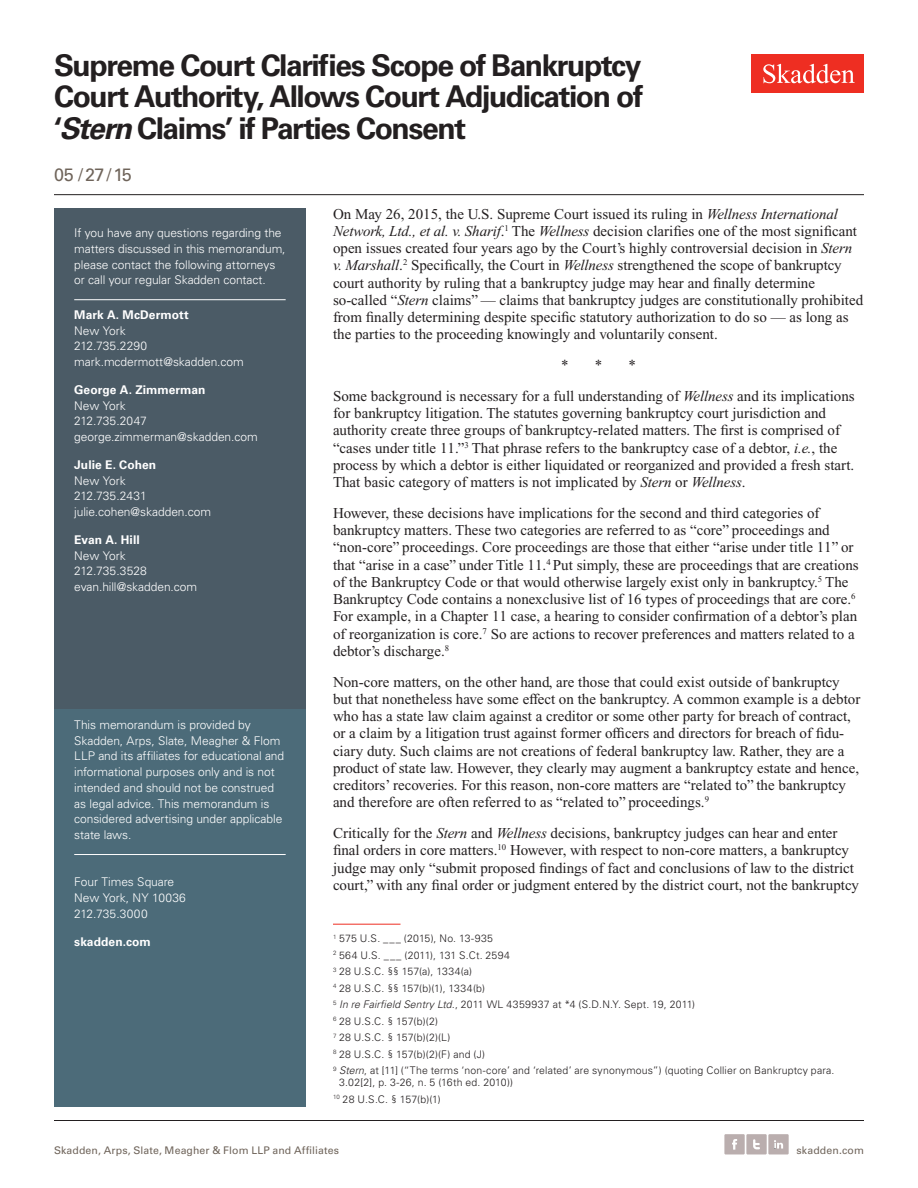
<style>
.page{position:relative;width:918px;height:1188px;background:#fff}
.page>*{position:absolute;margin:0;border:0;box-sizing:border-box;transform-origin:0 0}
.t1{font:700 30px/31.5px "Univers LT Std";letter-spacing:-.05em;color:#231f20;text-align:justify}
.Date{font:18px "Univers LT Std";color:#6f645a}
.Main_Body{font:15px/17.2px "Times New Roman PS Std";color:#231f20}
.Sidebar_body_rule_be{font:300 12px/15.8px "Univers LT Std";letter-spacing:-.005em;color:#fff}
.Sidebar_body{font:300 12px "Univers LT Std";letter-spacing:-.005em;color:#fff}
.Name{font:700 12px "Univers LT Std";letter-spacing:.005em;color:#fff}
.Sidebar_body_space_a{font:300 12px "Univers LT Std";letter-spacing:-.005em;color:#fff}
.Sidebar_body-2{font:300 12px "Univers LT Std";letter-spacing:.015em;color:#fff}
.Footnote{font:300 10.5px/12px "Univers LT Std";letter-spacing:.015em;color:#231f20}
.Folio{font:10.5px "Univers LT Std";letter-spacing:.01em;color:#6f645a}
.Footnote_double_digi{font:300 10.5px "Univers LT Std";color:#231f20}
.s1{font-style:italic}
</style>
<div class="page">
<div style="left:752px;top:54px;width:112px;height:39px;background:#ee2e22"></div>
<svg style="left:763px;top:64px;width:92px;height:19px"></svg>
<div style="left:768px;top:1134px;width:21px;height:20px;background:#baaeae"></div>
<svg style="left:774px;top:1140px;width:9px;height:9px"></svg>
<div style="left:724px;top:1134px;width:21px;height:20px;background:#baaeae"></div>
<svg style="left:732px;top:1139px;width:5px;height:11px"></svg>
<div style="left:746px;top:1134px;width:21px;height:20px;background:#baaeae"></div>
<svg style="left:753px;top:1139px;width:7px;height:10px"></svg>
<div style="left:54px;top:700px;width:252px;height:407px;background:#4c6b79"></div>
<hr style="left:74px;top:854px;width:212px;height:1px;background:#fff">
<div style="left:54px;top:208px;width:252px;height:500px;background:#4b5b66"></div>
<hr style="left:74px;top:299px;width:212px;height:1px;background:#fff">
<hr style="left:333px;top:924px;width:67px;height:1px;background:#ee2e22">
<hr style="left:54px;top:1120px;width:810px;height:1px;background:#231f20">
<hr style="left:54px;top:194px;width:810px;height:1px;background:#231f20">
<p class="t1" style="left:54px;top:50px;width:591px">Supreme Court Clarifies Scope of Bankruptcy Court Authority, Allows Court Adjudication of ‘<span class="s1">Stern</span> Claims’ if Parties Consent</p>
<p class="Date" style="left:54px;top:164px;width:79px">05 /27/15</p>
<p class="Sidebar_body_rule_be" style="left:74px;top:225px;width:213px">If you have any questions regarding the matters discussed in this memorandum, please contact the following attorneys or call your regular Skadden contact.</p>
<p class="Name" style="left:74px;top:308px;width:116px">Mark A. McDermott</p>
<p class="Sidebar_body" style="left:74px;top:323px;width:53px">New York</p>
<p class="Sidebar_body" style="left:74px;top:339px;width:75px">212.735.2290</p>
<p class="Sidebar_body" style="left:74px;top:355px;width:171px">mark.mcdermott@skadden.com</p>
<p class="Name" style="left:74px;top:383px;width:133px">George A. Zimmerman</p>
<p class="Sidebar_body" style="left:74px;top:398px;width:53px">New York</p>
<p class="Sidebar_body" style="left:74px;top:414px;width:74px">212.735.2047</p>
<p class="Sidebar_body" style="left:74px;top:430px;width:185px">george.zimmerman@skadden.com</p>
<p class="Name" style="left:74px;top:458px;width:84px">Julie E. Cohen</p>
<p class="Sidebar_body" style="left:74px;top:473px;width:53px">New York</p>
<p class="Sidebar_body" style="left:74px;top:489px;width:74px">212.735.2431</p>
<p class="Sidebar_body" style="left:74px;top:505px;width:138px">julie.cohen@skadden.com</p>
<p class="Name" style="left:74px;top:533px;width:67px">Evan A. Hill</p>
<p class="Sidebar_body" style="left:74px;top:548px;width:53px">New York</p>
<p class="Sidebar_body" style="left:74px;top:564px;width:74px">212.735.3528</p>
<p class="Sidebar_body" style="left:74px;top:580px;width:124px">evan.hill@skadden.com</p>
<p class="Sidebar_body_rule_be" style="left:74px;top:717px;width:212px">This memorandum is provided by Skadden, Arps, Slate, Meagher &amp; Flom LLP and its affiliates for educational and informational purposes only and is not intended and should not be construed as legal advice. This memorandum is considered advertising under applicable state laws.</p>
<p class="Sidebar_body_space_a" style="left:74px;top:875px;width:102px">Four Times Square</p>
<p class="Sidebar_body" style="left:74px;top:891px;width:113px">New York, NY 10036</p>
<p class="Sidebar_body-2" style="left:74px;top:906px;width:75px">212.735.3000</p>
<p class="Name" style="left:74px;top:934px;width:78px">skadden.com</p>
<p class="Main_Body" style="left:333px;top:205px;width:532px">On May 26, 2015, the U.S. Supreme Court issued its ruling in <span class="s1">Wellness International Network, Ltd., et al. v. Sharif</span>.<sup>1</sup> The <span class="s1">Wellness</span> decision clarifies one of the most significant open issues created four years ago by the Court’s highly controversial decision in <span class="s1">Stern v. Marshall</span>.<sup>2</sup> Specifically, the Court in <span class="s1">Wellness</span> strengthened the scope of bankruptcy court authority by ruling that a bankruptcy judge may hear and finally determine so-called “<span class="s1">Stern</span> claims” — claims that bankruptcy judges are constitutionally prohibited from finally determining despite specific statutory authorization to do so — as long as the parties to the proceeding knowingly and voluntarily consent.</p>
<p class="Main_Body" style="left:561px;top:357px;width:43px">* *</p>
<p class="Main_Body" style="left:628px;top:357px;width:9px">*</p>
<p class="Main_Body" style="left:333px;top:387px;width:523px">Some background is necessary for a full understanding of <span class="s1">Wellness</span> and its implications for bankruptcy litigation. The statutes governing bankruptcy court jurisdiction and authority create three groups of bankruptcy-related matters. The first is comprised of “cases under title 11.”<sup>3</sup> That phrase refers to the bankruptcy case of a debtor, <span class="s1">i.e.</span>, the process by which a debtor is either liquidated or reorganized and provided a fresh start.<br>That basic category of matters is not implicated by <span class="s1">Stern</span> or <span class="s1">Wellness</span>.</p>
<p class="Main_Body" style="left:333px;top:504px;width:527px">However, these decisions have implications for the second and third categories of bankruptcy matters. These two categories are referred to as “core” proceedings and “non-core” proceedings. Core proceedings are those that either “arise under title 11” or that “arise in a case” under Title 11.<sup>4</sup> Put simply, these are proceedings that are creations of the Bankruptcy Code or that would otherwise largely exist only in bankruptcy.<sup>5</sup> The Bankruptcy Code contains a nonexclusive list of 16 types of proceedings that are core.<sup>6<br></sup>For example, in a Chapter 11 case, a hearing to consider confirmation of a debtor’s plan of reorganization is core.<sup>7</sup> So are actions to recover preferences and matters related to a debtor’s discharge.<sup>8</sup></p>
<p class="Main_Body" style="left:333px;top:673px;width:529px">Non-core matters, on the other hand, are those that could exist outside of bankruptcy but that nonetheless have some effect on the bankruptcy. A common example is a debtor who has a state law claim against a creditor or some other party for breach of contract, or a claim by a litigation trust against former officers and directors for breach of fidu&shy;ciary duty. Such claims are not creations of federal bankruptcy law. Rather, they are a product of state law. However, they clearly may augment a bankruptcy estate and hence, creditors’ recoveries. For this reason, non-core matters are “related to” the bankruptcy and therefore are often referred to as “related to” proceedings.<sup>9</sup></p>
<p class="Main_Body" style="left:333px;top:825px;width:528px">Critically for the <span class="s1">Stern</span> and <span class="s1">Wellness</span> decisions, bankruptcy judges can hear and enter final orders in core matters.<sup>10</sup> However, with respect to non-core matters, a bankruptcy judge may only “submit proposed findings of fact and conclusions of law to the district court,” with any final order or judgment entered by the district court, not the bankruptcy</p>
<p class="Footnote" style="left:333px;top:932px;width:162px"><sup>1</sup> 575 U.S. ___ (2015), No. 13-935</p>
<p class="Footnote" style="left:333px;top:949px;width:179px"><sup>2</sup> 564 U.S. ___ (2011), 131 S.Ct. 2594</p>
<p class="Footnote" style="left:333px;top:965px;width:141px"><sup>3</sup> 28 U.S.C. §§ 157(a), 1334(a)</p>
<p class="Footnote" style="left:333px;top:982px;width:154px"><sup>4</sup> 28 U.S.C. §§ 157(b)(1), 1334(b)</p>
<p class="Footnote" style="left:333px;top:998px;width:364px"><sup>5</sup> <span class="s1">In re Fairfield Sentry Ltd.</span>, 2011 WL 4359937 at *4 (S.D.N.Y. Sept. 19, 2011)</p>
<p class="Footnote" style="left:333px;top:1015px;width:106px"><sup>6</sup> 28 U.S.C. § 157(b)(2)</p>
<p class="Footnote" style="left:333px;top:1031px;width:119px"><sup>7</sup> 28 U.S.C. § 157(b)(2)(L)</p>
<p class="Footnote" style="left:333px;top:1048px;width:154px"><sup>8</sup> 28 U.S.C. § 157(b)(2)(F) and (J)</p>
<p class="Footnote" style="left:339px;top:1064px;width:497px;text-indent:-6px"><sup>9</sup> <span class="s1">Stern</span>, at [11] (“The terms ‘non-core’ and ‘related’ are synonymous”) (quoting Collier on Bankruptcy para.<br>3.02[2], p. 3-26, n. 5 (16th ed. 2010))</p>
<p class="Footnote_double_digi" style="left:333px;top:1093px;width:109px"><sup>10</sup> 28 U.S.C. § 157(b)(1)</p>
<p class="Folio" style="left:54px;top:1144px;width:287px">Skadden, Arps, Slate, Meagher &amp; Flom LLP and Affiliates</p>
<p class="Folio" style="left:797px;top:1144px;width:69px">skadden.com</p>
</div>
